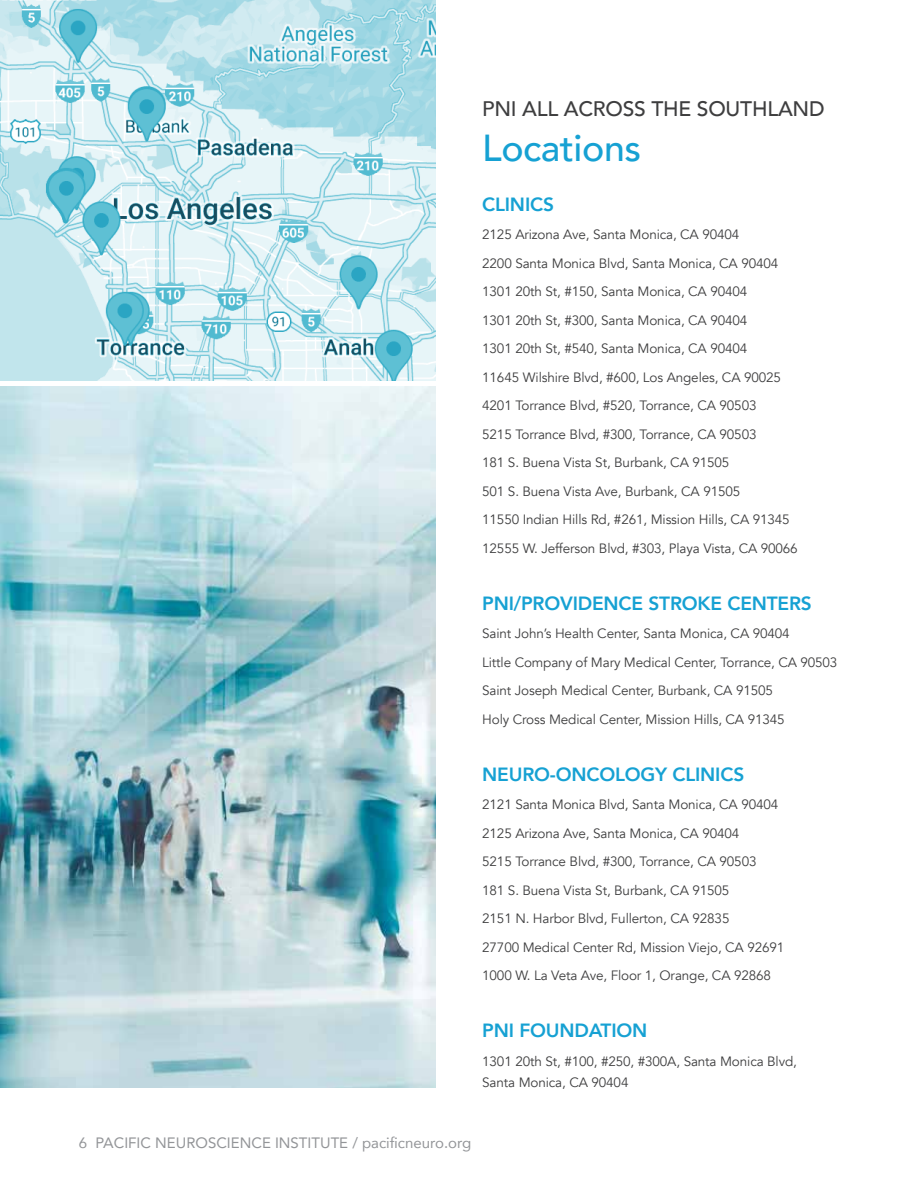
<style>
.page{position:relative;width:918px;height:1188px;background:#fff}
.page>*{position:absolute;margin:0;border:0;box-sizing:border-box;transform-origin:0 0}
.t1{font:500 37.5px "Avenir";letter-spacing:-.01em;color:#16a1d3}
.t2{font:500 21px "Avenir";letter-spacing:-.01em;color:#3e3e3f}
.t3{font:800 19.05px "Avenir";letter-spacing:-.01em;color:#16a1d3}
.t4{font:15px "Avenir";color:#939598}
.t5{font:13.5px/28.5px "Avenir";letter-spacing:-.01em;color:#3e3e3f}
</style>
<div class="page">
<hr style="left:917px;top:373px;width:1px;height:815px;background:#edf5f3">
<img style="left:0;top:0;width:436px;height:381px">
<img style="left:0;top:386px;width:436px;height:702px">
<h2 class="t2" style="left:482px;top:90px;width:344px">PNI ALL ACROSS THE SOUTHLAND</h2>
<h1 class="t1" style="left:482px;top:115px;width:160px">Locations</h1>
<h3 class="t3" style="left:482px;top:189px;width:73px">CLINICS</h3>
<p class="t5" style="left:482px;top:221px;width:317px">2125 Arizona Ave, Santa Monica, CA 90404<br>2200 Santa Monica Blvd, Santa Monica, CA 90404<br>1301 20th St, #150, Santa Monica, CA 90404<br>1301 20th St, #300, Santa Monica, CA 90404<br>1301 20th St, #540, Santa Monica, CA 90404<br>11645 Wilshire Blvd, #600, Los Angeles, CA 90025<br>4201 Torrance Blvd, #520, Torrance, CA 90503<br>5215 Torrance Blvd, #300, Torrance, CA 90503<br>181 S. Buena Vista St, Burbank, CA 91505<br>501 S. Buena Vista Ave, Burbank, CA 91505<br>11550 Indian Hills Rd, #261, Mission Hills, CA 91345<br>12555 W. Jefferson Blvd, #303, Playa Vista, CA 90066</p>
<h3 class="t3" style="left:482px;top:588px;width:331px">PNI/PROVIDENCE STROKE CENTERS</h3>
<p class="t5" style="left:482px;top:620px;width:357px">Saint John’s Health Center, Santa Monica, CA 90404<br>Little Company of Mary Medical Center, Torrance, CA 90503<br>Saint Joseph Medical Center, Burbank, CA 91505<br>Holy Cross Medical Center, Mission Hills, CA 91345</p>
<h3 class="t3" style="left:482px;top:759px;width:264px">NEURO-ONCOLOGY CLINICS</h3>
<p class="t5" style="left:482px;top:791px;width:304px">2121 Santa Monica Blvd, Santa Monica, CA 90404<br>2125 Arizona Ave, Santa Monica, CA 90404<br>5215 Torrance Blvd, #300, Torrance, CA 90503<br>181 S. Buena Vista St, Burbank, CA 91505<br>2151 N. Harbor Blvd, Fullerton, CA 92835<br>27700 Medical Center Rd, Mission Viejo, CA 92691<br>1000 W. La Veta Ave, Floor 1, Orange, CA 92868</p>
<h3 class="t3" style="left:482px;top:1016px;width:167px">PNI FOUNDATION</h3>
<p class="t5" style="left:482px;top:1050px;width:316px;line-height:21.8px">1301 20th St, #100, #250, #300A, Santa Monica Blvd,<br>Santa Monica, CA 90404</p>
<p class="t4" style="left:79px;top:1131px;width:394px">6 PACIFIC NEUROSCIENCE INSTITUTE / pacificneuro.org</p>
</div>
